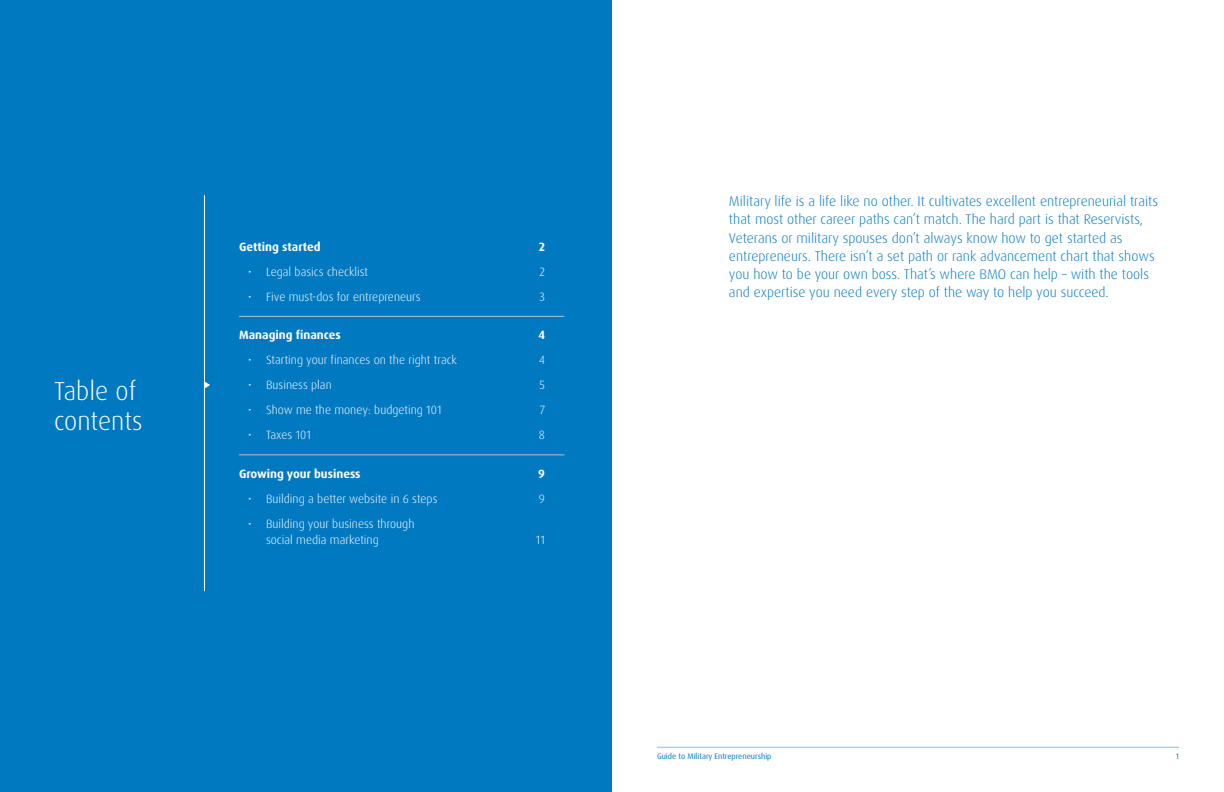
<style>
.page{position:relative;width:1224px;height:792px;background:#fff}
.page>*{position:absolute;margin:0;border:0;box-sizing:border-box;transform-origin:0 0}
.TOC_Title{font:300 26px/30px "Dax Pro";color:#fff}
.Intro_Copy_Blue__14{font:300 14px/18.2px "Dax Pro";color:#0079c1}
.t1{font:300 12px/16px "Dax Pro";color:#fff}
.t2{font:700 12px "Dax Pro";color:#fff}
.t3{font:8px "Dax Pro";color:#0079c1}
</style>
<div class="page">
<hr style="left:657px;top:747px;width:522px;height:1px;background:#95b9e2">
<div style="left:0;top:0;width:612px;height:792px;background:#0079c1"></div>
<hr style="left:204px;top:195px;width:1px;height:396px;background:#fff">
<svg style="left:205px;top:382px;width:5px;height:6px"></svg>
<hr style="left:239px;top:316px;width:325px;height:1px;background:#bcbec0">
<hr style="left:239px;top:455px;width:325px;height:1px;background:#bcbec0">
<h2 class="TOC_Title" style="left:54px;top:376px;width:90px">Table of contents</h2>
<p class="t2" style="left:239px;top:239px;width:83px">Getting started</p>
<p class="t2" style="left:539px;top:239px;width:8px">2</p>
<p class="t1" style="left:248px;top:263px;width:122px">• Legal basics checklist</p>
<p class="t1" style="left:539px;top:263px;width:7px">2</p>
<p class="t1" style="left:248px;top:288px;width:174px">• Five must-dos for entrepreneurs</p>
<p class="t1" style="left:540px;top:288px;width:7px">3</p>
<p class="t2" style="left:239px;top:327px;width:103px">Managing finances</p>
<p class="t2" style="left:538px;top:327px;width:8px">4</p>
<p class="t1" style="left:248px;top:352px;width:211px">• Starting your finances on the right track</p>
<p class="t1" style="left:539px;top:352px;width:7px">4</p>
<p class="t1" style="left:248px;top:377px;width:85px">• Business plan</p>
<p class="t1" style="left:540px;top:377px;width:7px">5</p>
<p class="t1" style="left:248px;top:402px;width:195px">• Show me the money: budgeting 101</p>
<p class="t1" style="left:540px;top:402px;width:7px">7</p>
<p class="t1" style="left:248px;top:427px;width:64px">• Taxes 101</p>
<p class="t1" style="left:539px;top:427px;width:8px">8</p>
<p class="t2" style="left:239px;top:466px;width:123px">Growing your business</p>
<p class="t2" style="left:538px;top:466px;width:8px">9</p>
<p class="t1" style="left:248px;top:490px;width:191px">• Building a better website in 6 steps</p>
<p class="t1" style="left:539px;top:490px;width:8px">9</p>
<p class="t1" style="left:266px;top:515px;width:150px;text-indent:-18px">• Building your business through social media marketing</p>
<p class="t1" style="left:536px;top:531px;width:11px">11</p>
<p class="Intro_Copy_Blue__14" style="left:729px;top:192px;width:431px">Military life is a life like no other. It cultivates excellent entrepreneurial traits that most other career paths can’t match. The hard part is that Reservists, Veterans or military spouses don’t always know how to get started as entrepreneurs. There isn’t a set path or rank advancement chart that shows you how to be your own boss. That’s where BMO can help – with the tools and expertise you need every step of the way to help you succeed.</p>
<p class="t3" style="left:657px;top:751px;width:116px">Guide to Military Entrepreneurship</p>
<p class="t3" style="left:1176px;top:751px;width:5px">1</p>
</div>
